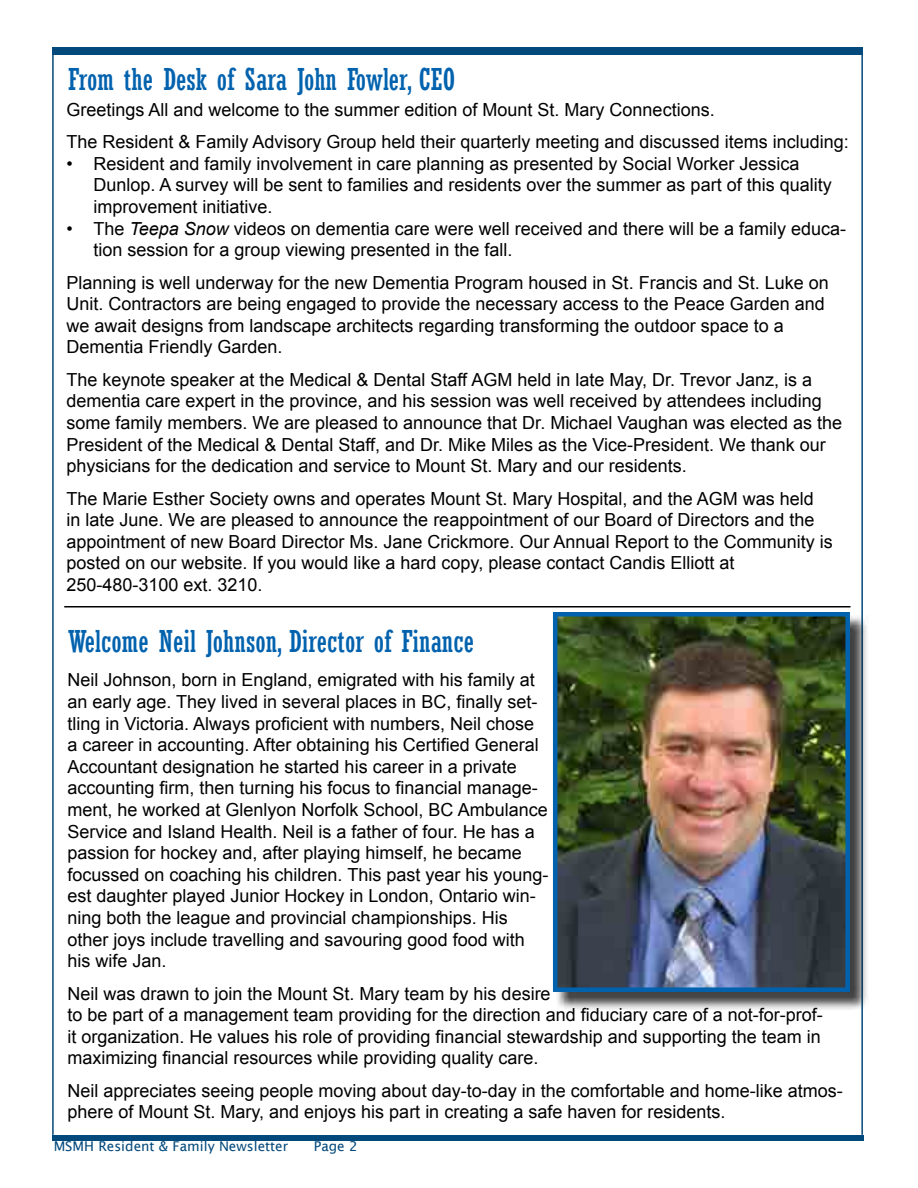
<style>
.page{position:relative;width:918px;height:1188px;background:#fff}
.page>*{position:absolute;margin:0;border:0;box-sizing:border-box;transform-origin:0 0}
.t1{font:condensed 30px "Rockwell";color:#0262ae}
.t2{font:18px/21.6px "Arial";color:#000}
.t3{font:13.5px "Lucida Sans";color:#03497c}
.s1{font-style:italic}
</style>
<div class="page">
<div style="left:53px;top:48px;width:810px;height:7px;background:#03497c"></div>
<div style="left:52px;top:1135px;width:812px;height:5px;background:#03497c"></div>
<hr style="left:52px;top:53px;width:2px;height:1082px;background:#03497c">
<hr style="left:861px;top:53px;width:2px;height:1082px;background:#03497c">
<div style="left:556px;top:615px;width:313px;height:396px;background:#000;opacity:.75"></div>
<img style="left:558px;top:617px;width:287px;height:370px">
<div style="left:553px;top:612px;width:297px;height:380px;border:4px solid #0262ae"></div>
<hr style="left:64px;top:606px;width:786px;height:2px;background:#000">
<h1 class="t1" style="left:68px;top:62px;width:389px">From the Desk of Sara John Fowler, CEO</h1>
<p class="t2" style="left:66px;top:93px;width:784px;line-height:32.4px">Greetings All and welcome to the summer edition of Mount St. Mary Connections.<br>The Resident &amp; Family Advisory Group held their quarterly meeting and discussed items including:</p>
<p class="t2" style="left:93px;top:153px;width:740px;text-indent:-27px">• Resident and family involvement in care planning as presented by Social Worker Jessica<br>Dunlop. A survey will be sent to families and residents over the summer as part of this quality improvement initiative.</p>
<p class="t2" style="left:93px;top:218px;width:754px;text-indent:-27px">• The <span class="s1">Teepa Snow</span> videos on dementia care were well received and there will be a family educa&shy;tion session for a group viewing presented in the fall.</p>
<p class="t2" style="left:66px;top:272px;width:764px">Planning is well underway for the new Dementia Program housed in St. Francis and St. Luke on Unit. Contractors are being engaged to provide the necessary access to the Peace Garden and we await designs from landscape architects regarding transforming the outdoor space to a Dementia Friendly Garden.</p>
<p class="t2" style="left:66px;top:369px;width:777px">The keynote speaker at the Medical &amp; Dental Staff AGM held in late May, Dr. Trevor Janz, is a dementia care expert in the province, and his session was well received by attendees including some family members. We are pleased to announce that Dr. Michael Vaughan was elected as the President of the Medical &amp; Dental Staff, and Dr. Mike Miles as the Vice-President. We thank our physicians for the dedication and service to Mount St. Mary and our residents.</p>
<p class="t2" style="left:66px;top:488px;width:768px">The Marie Esther Society owns and operates Mount St. Mary Hospital, and the AGM was held<br>in late June. We are pleased to announce the reappointment of our Board of Directors and the appointment of new Board Director Ms. Jane Crickmore. Our Annual Report to the Community is posted on our website. If you would like a hard copy, please contact Candis Elliott at 250-480-3100 ext. 3210.</p>
<h1 class="t1" style="left:68px;top:625px;width:408px">Welcome Neil Johnson, Director of Finance</h1>
<p class="t2" style="left:68px;top:669px;width:482px">Neil Johnson, born in England, emigrated with his family at an early age. They lived in several places in BC, finally set&shy;tling in Victoria. Always proficient with numbers, Neil chose a career in accounting. After obtaining his Certified General Accountant designation he started his career in a private accounting firm, then turning his focus to financial manage&shy;ment, he worked at Glenlyon Norfolk School, BC Ambulance Service and Island Health. Neil is a father of four. He has a passion for hockey and, after playing himself, he became focussed on coaching his children. This past year his young&shy;est daughter played Junior Hockey in London, Ontario win&shy;ning both the league and provincial championships. His other joys include travelling and savouring good food with his wife Jan.</p>
<p class="t2" style="left:68px;top:983px;width:757px">Neil was drawn to join the Mount St. Mary team by his desire<br>to be part of a management team providing for the direction and fiduciary care of a not-for-prof&shy;it organization. He values his role of providing financial stewardship and supporting the team in maximizing financial resources while providing quality care.</p>
<p class="t2" style="left:68px;top:1080px;width:777px">Neil appreciates seeing people moving about day-to-day in the comfortable and home-like atmos&shy;phere of Mount St. Mary, and enjoys his part in creating a safe haven for residents.</p>
<p class="t3" style="left:54px;top:1138px;width:236px">MSMH Resident &amp; Family Newsletter</p>
<p class="t3" style="left:314px;top:1138px;width:45px">Page 2</p>
</div>
